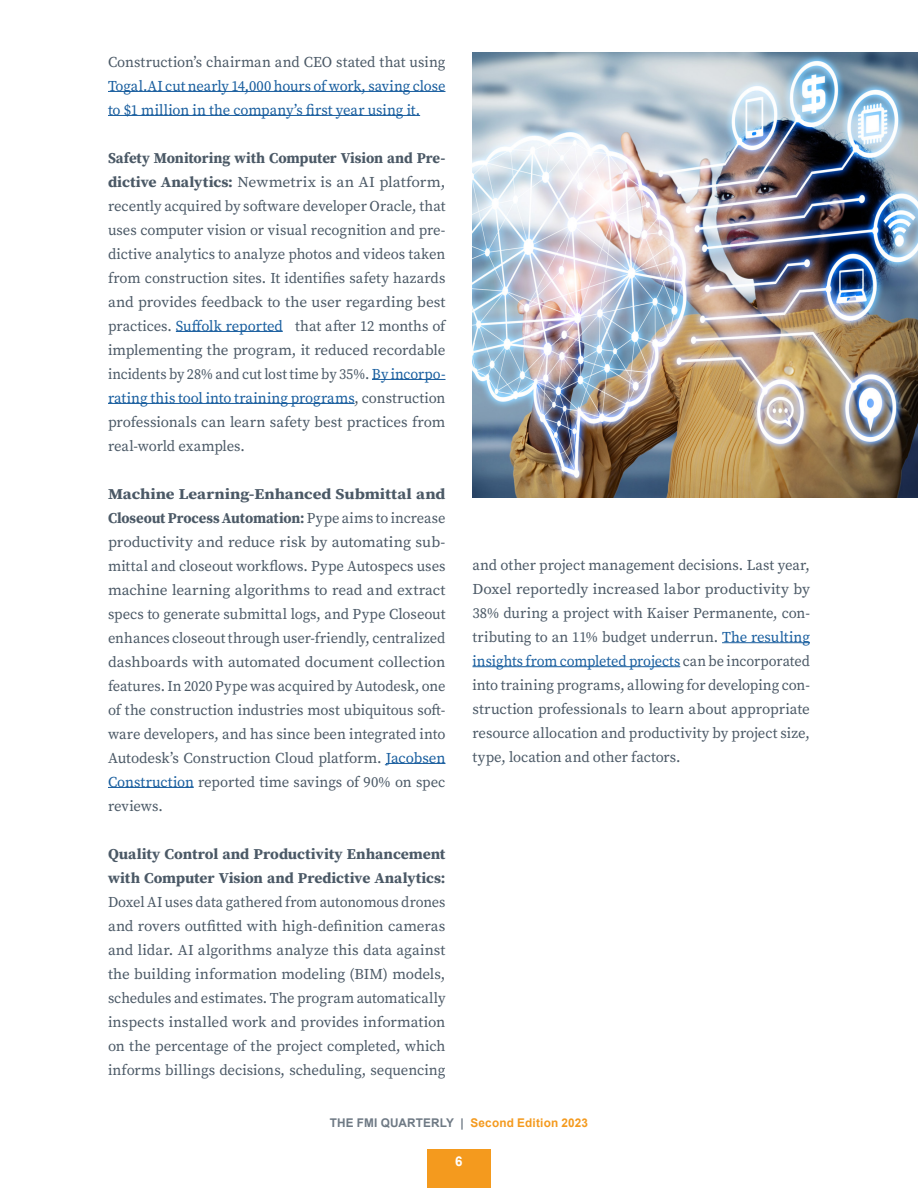
<style>
.page{position:relative;width:918px;height:1188px;background:#fff}
.page>*{position:absolute;margin:0;border:0;box-sizing:border-box;transform-origin:0 0}
.t1{font:15px/24px "Source Serif Pro";letter-spacing:-.005em;color:#4b5966;text-align:justify}
.t2{font:15px/24px "Source Serif Pro";letter-spacing:-.005em;color:#4b5966;text-align:justify;scale:1.04 1}
.t3{font:15px/24px "Source Serif Pro";letter-spacing:-.005em;color:#4b5966;text-align:justify;scale:.96 1}
.t4{font:15px/24px "Source Serif Pro";letter-spacing:-.005em;color:#175d9e;text-align:justify}
.t5{font:700 13.5px "Arial";color:#fff}
.t6{font:700 12px "Arial";letter-spacing:.015em;color:#f49a1e}
.s1{color:#4b5966}
.s2{font-weight:700}
.s3{color:#175d9e}
.s4{color:#6e7984}
</style>
<div class="page">
<div style="left:427px;top:1149px;width:64px;height:39px;background:#f49a1e"></div>
<hr style="left:108px;top:91px;width:338px;height:1px;background:#175d9e">
<hr style="left:108px;top:115px;width:312px;height:1px;background:#175d9e">
<hr style="left:176px;top:331px;width:107px;height:1px;background:#175d9e">
<hr style="left:372px;top:379px;width:74px;height:1px;background:#175d9e">
<hr style="left:108px;top:403px;width:247px;height:1px;background:#175d9e">
<hr style="left:386px;top:763px;width:59px;height:1px;background:#175d9e">
<hr style="left:108px;top:787px;width:86px;height:1px;background:#175d9e">
<img style="left:472px;top:53px;width:446px;height:445px">
<hr style="left:722px;top:642px;width:88px;height:1px;background:#175d9e">
<hr style="left:472px;top:666px;width:208px;height:1px;background:#175d9e">
<p class="t4" style="left:108px;top:50px;width:339px"><span class="s1">Construction’s chairman and CEO stated that using </span>Togal.AI cut nearly 14,000 hours of work, saving close to $1 million in the company’s first year using it.</p>
<p class="t2" style="left:108px;top:146px;width:326px"><span class="s2">Safety Monitoring with Computer Vision and Pre&shy;dictive Analytics:</span> Newmetrix is an AI platform, recently acquired by software developer Oracle, that uses computer vision or visual recognition and pre&shy;dictive analytics to analyze photos and videos taken from construction sites. It identifies safety hazards and provides feedback to the user regarding best practices. <span class="s3">Suffolk reported</span> that after 12 months of implementing the program, it reduced recordable incidents by 28% and cut lost time by 35%. <span class="s3">By incorpo&shy;rating this tool into training programs</span>, construction professionals can learn safety best practices from real-world examples.</p>
<p class="t1" style="left:108px;top:482px;width:339px"><span class="s2">Machine Learning-Enhanced Submittal and Closeout Process Automation:</span> Pype aims to increase productivity and reduce risk by automating sub&shy;mittal and closeout workflows. Pype Autospecs uses machine learning algorithms to read and extract specs to generate submittal logs, and Pype Closeout enhances closeout through user-friendly, centralized dashboards with automated document collection features. In 2020 Pype was acquired by Autodesk, one of the construction industries most ubiquitous soft&shy;ware developers, and has since been integrated into Autodesk’s Construction Cloud platform. <span class="s3">Jacobsen Construction</span> reported time savings of 90% on spec reviews.</p>
<p class="t3" style="left:108px;top:842px;width:353px"><span class="s2">Quality Control and Productivity Enhancement with Computer Vision and Predictive Analytics:<br></span>Doxel AI uses data gathered from autonomous drones and rovers outfitted with high-definition cameras and lidar. AI algorithms analyze this data against the building information modeling (BIM) models, schedules and estimates. The program automatically inspects installed work and provides information on the percentage of the project completed, which informs billings decisions, scheduling, sequencing</p>
<p class="t1" style="left:472px;top:553px;width:339px">and other project management decisions. Last year, Doxel reportedly increased labor productivity by 38% during a project with Kaiser Permanente, con&shy;tributing to an 11% budget underrun. <span class="s3">The resulting insights from completed projects</span> can be incorporated into training programs, allowing for developing con&shy;struction professionals to learn about appropriate resource allocation and productivity by project size, type, location and other factors.</p>
<p class="t6" style="left:330px;top:1114px;width:260px"><span class="s4">THE FMI QUARTERLY |</span> Second Edition 2023</p>
<p class="t5" style="left:455px;top:1152px;width:9px">6</p>
</div>
